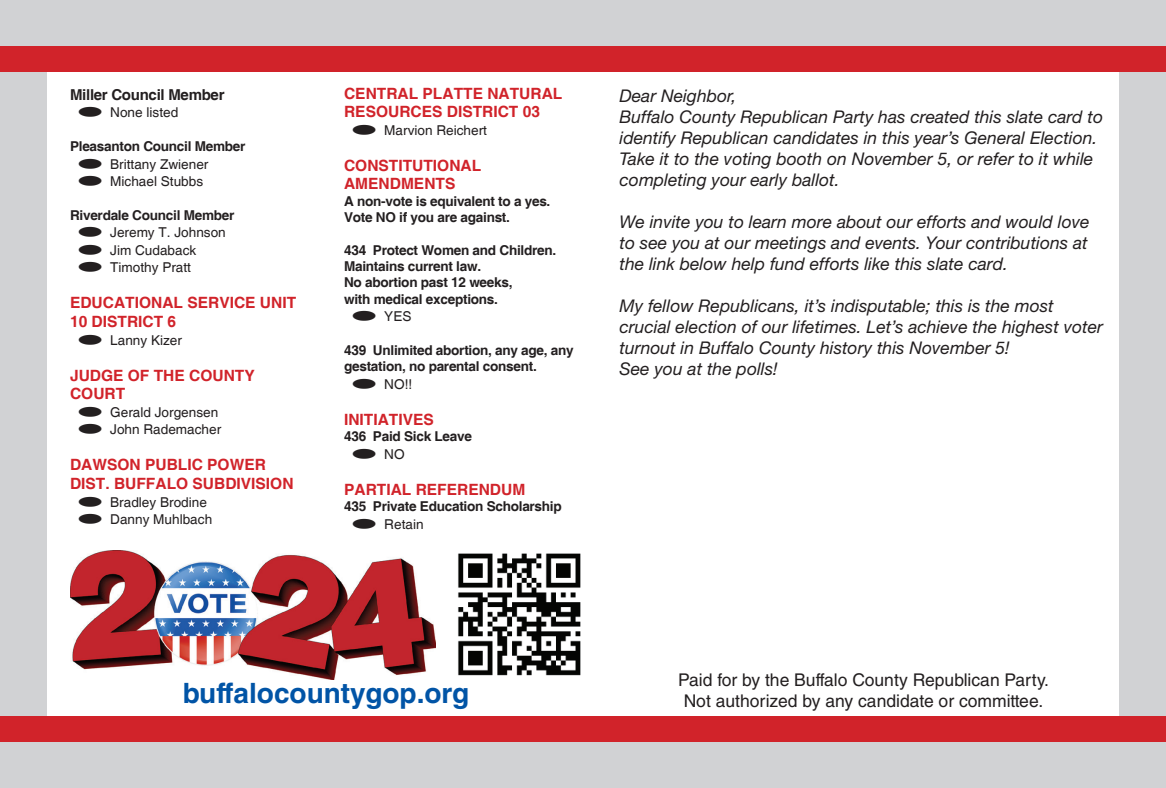
<style>
.page{position:relative;width:1166px;height:788px;background:#d1d2d4}
.page>*{position:absolute;margin:0;border:0;box-sizing:border-box;transform-origin:0 0}
.t1{font:700 28px "Helvetica LT Std";color:#0154a6}
.t2{font:italic 17.5px/21px "Helvetica Neue LT Std";color:#231f20}
.t3{font:17.5px "Helvetica LT Std";color:#231f20}
.t4{font:700 15.58px/18.6px "Helvetica";color:#d1232a}
.t5{font:700 15.05px "Helvetica";letter-spacing:-.02em;color:#231f20}
.t6{font:700 13.65px/16.3px "Helvetica";letter-spacing:-.02em;color:#231f20}
.t7{font:13.65px/17.5px "Helvetica";color:#231f20}
</style>
<div class="page">
<div style="left:47px;top:71px;width:1071px;height:648px;background:#fff"></div>
<div style="left:0;top:46px;width:1166px;height:25px;background:#d1232a"></div>
<div style="left:0;top:716px;width:1166px;height:25px;background:#d1232a"></div>
<img style="left:70px;top:551px;width:365px;height:128px">
<img style="left:458px;top:553px;width:123px;height:123px">
<p class="t5" style="left:70px;top:85px;width:156px">Miller Council Member</p>
<p class="t7" style="left:110px;top:104px;width:69px">None listed</p>
<p class="t6" style="left:70px;top:139px;width:177px">Pleasanton Council Member</p>
<p class="t7" style="left:110px;top:155px;width:100px">Brittany Zwiener<br>Michael Stubbs</p>
<p class="t6" style="left:70px;top:207px;width:166px">Riverdale Council Member</p>
<p class="t7" style="left:110px;top:224px;width:117px">Jeremy T. Johnson<br>Jim Cudaback<br>Timothy Pratt</p>
<p class="t4" style="left:70px;top:294px;width:228px">EDUCATIONAL SERVICE UNIT<br>10 DISTRICT 6</p>
<p class="t7" style="left:110px;top:331px;width:73px">Lanny Kizer</p>
<p class="t4" style="left:70px;top:366px;width:186px">JUDGE OF THE COUNTY<br>COURT</p>
<p class="t7" style="left:110px;top:403px;width:113px">Gerald Jorgensen<br>John Rademacher</p>
<p class="t4" style="left:70px;top:456px;width:225px">DAWSON PUBLIC POWER<br>DIST. BUFFALO SUBDIVISION</p>
<p class="t7" style="left:110px;top:493px;width:103px">Bradley Brodine<br>Danny Muhlbach</p>
<p class="t4" style="left:344px;top:84px;width:220px">CENTRAL PLATTE NATURAL<br>RESOURCES DISTRICT 03</p>
<p class="t7" style="left:384px;top:122px;width:104px">Marvion Reichert</p>
<p class="t4" style="left:344px;top:157px;width:139px">CONSTITUTIONAL<br>AMENDMENTS</p>
<p class="t6" style="left:344px;top:193px;width:208px">A non-vote is equivalent to a yes.<br>Vote NO if you are against.</p>
<p class="t6" style="left:344px;top:242px;width:214px">434 Protect Women and Children.<br>Maintains current law.<br>No abortion past 12 weeks,<br>with medical exceptions.</p>
<p class="t7" style="left:384px;top:308px;width:29px">YES</p>
<p class="t6" style="left:344px;top:342px;width:231px">439 Unlimited abortion, any age, any gestation, no parental consent.</p>
<p class="t7" style="left:384px;top:375px;width:29px">NO!!</p>
<p class="t4" style="left:344px;top:411px;width:91px">INITIATIVES</p>
<p class="t6" style="left:344px;top:429px;width:129px">436 Paid Sick Leave</p>
<p class="t7" style="left:384px;top:445px;width:22px">NO</p>
<p class="t4" style="left:344px;top:480px;width:183px">PARTIAL REFERENDUM</p>
<p class="t6" style="left:344px;top:499px;width:219px">435 Private Education Scholarship</p>
<p class="t7" style="left:384px;top:515px;width:41px">Retain</p>
<p class="t2" style="left:619px;top:85px;width:485px">Dear Neighbor,<br>Buffalo County Republican Party has created this slate card to identify Republican candidates in this year’s General Election.<br>Take it to the voting booth on November 5, or refer to it while completing your early ballot.</p>
<p class="t2" style="left:619px;top:211px;width:471px;text-align:justify">We invite you to learn more about our efforts and would love to see you at our meetings and events. Your contributions at the link below help fund efforts like this slate card.</p>
<p class="t2" style="left:619px;top:295px;width:485px">My fellow Republicans, it’s indisputable; this is the most crucial election of our lifetimes. Let’s achieve the highest voter turnout in Buffalo County history this November 5!<br>See you at the polls!</p>
<p class="t3" style="left:678px;top:669px;width:372px">Paid for by the Buffalo County Republican Party.</p>
<h1 class="t1" style="left:183px;top:675px;width:288px">buffalocountygop.org</h1>
<p class="t3" style="left:683px;top:690px;width:361px">Not authorized by any candidate or committee.</p>
</div>
